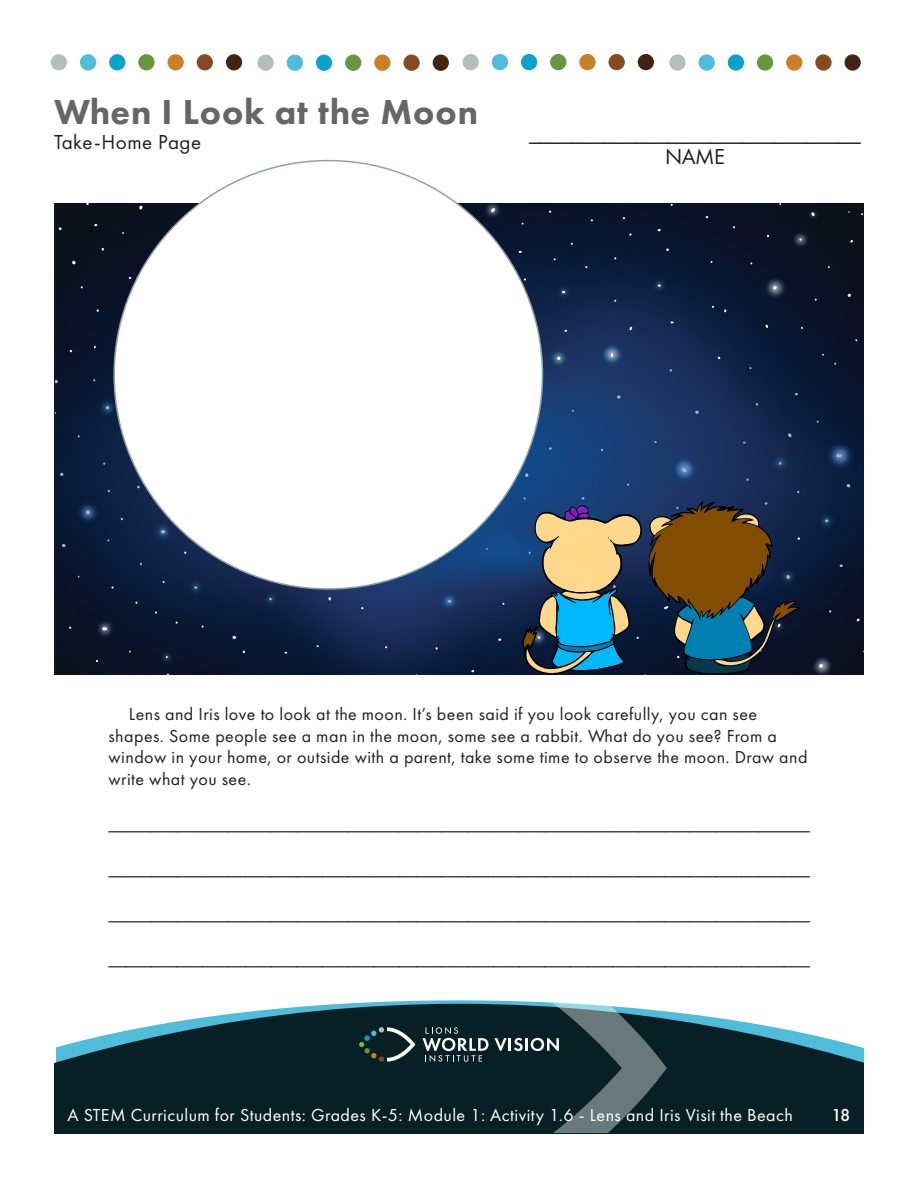
<style>
.page{position:relative;width:918px;height:1188px;background:#fff}
.page>*{position:absolute;margin:0;border:0;box-sizing:border-box;transform-origin:0 0}
.BODY{font:800 36px "Futura PT";letter-spacing:.025em;color:#666}
.BODY-2{font:22.5px "Futura PT";color:#231f20}
.BODY-3{font:21px "Futura PT";letter-spacing:.025em;color:#231f20}
.BODY-4{font:18px/21.6px "Futura PT";letter-spacing:.025em;color:#231f20}
.BODY-5{font:18px "Futura PT";letter-spacing:.025em;color:#fff}
.BODY-6{font:500 18px "Futura PT";color:#fff}
</style>
<div class="page">
<img style="left:55px;top:203px;width:809px;height:472px">
<svg style="left:54px;top:1004px;width:810px;height:130px;background:#304c52"></svg>
<div style="left:433px;top:55px;width:16px;height:16px;background:#422412;border-radius:50%"></div>
<div style="left:403px;top:55px;width:17px;height:16px;background:#854a1f;border-radius:50%"></div>
<div style="left:374px;top:55px;width:17px;height:16px;background:#c98029;border-radius:50%"></div>
<div style="left:345px;top:55px;width:16px;height:16px;background:#669640;border-radius:50%"></div>
<div style="left:316px;top:55px;width:16px;height:16px;background:#08a3c9;border-radius:50%"></div>
<div style="left:287px;top:55px;width:16px;height:16px;background:#4fbdd9;border-radius:50%"></div>
<div style="left:258px;top:55px;width:16px;height:16px;background:#b3bfb8;border-radius:50%"></div>
<div style="left:226px;top:54px;width:16px;height:16px;background:#422412;border-radius:50%"></div>
<div style="left:197px;top:54px;width:16px;height:16px;background:#854a1f;border-radius:50%"></div>
<div style="left:168px;top:54px;width:16px;height:16px;background:#c98029;border-radius:50%"></div>
<div style="left:138px;top:54px;width:17px;height:16px;background:#669640;border-radius:50%"></div>
<div style="left:109px;top:54px;width:16px;height:16px;background:#08a3c9;border-radius:50%"></div>
<div style="left:80px;top:54px;width:16px;height:16px;background:#4fbdd9;border-radius:50%"></div>
<div style="left:51px;top:54px;width:16px;height:16px;background:#b3bfb8;border-radius:50%"></div>
<div style="left:845px;top:54px;width:16px;height:17px;background:#422412;border-radius:50%"></div>
<div style="left:815px;top:54px;width:17px;height:17px;background:#854a1f;border-radius:50%"></div>
<div style="left:786px;top:54px;width:16px;height:17px;background:#c98029;border-radius:50%"></div>
<div style="left:757px;top:54px;width:16px;height:17px;background:#669640;border-radius:50%"></div>
<div style="left:728px;top:54px;width:16px;height:17px;background:#08a3c9;border-radius:50%"></div>
<div style="left:699px;top:54px;width:16px;height:17px;background:#4fbdd9;border-radius:50%"></div>
<div style="left:669px;top:54px;width:17px;height:17px;background:#b3bfb8;border-radius:50%"></div>
<div style="left:638px;top:54px;width:16px;height:16px;background:#422412;border-radius:50%"></div>
<div style="left:609px;top:54px;width:16px;height:16px;background:#854a1f;border-radius:50%"></div>
<div style="left:579px;top:54px;width:17px;height:16px;background:#c98029;border-radius:50%"></div>
<div style="left:550px;top:54px;width:16px;height:16px;background:#669640;border-radius:50%"></div>
<div style="left:521px;top:54px;width:16px;height:16px;background:#08a3c9;border-radius:50%"></div>
<div style="left:492px;top:54px;width:16px;height:16px;background:#4fbdd9;border-radius:50%"></div>
<div style="left:463px;top:54px;width:16px;height:16px;background:#b3bfb8;border-radius:50%"></div>
<div style="left:114px;top:161px;width:428px;height:428px;background:#fff;border-radius:50%"></div>
<svg style="left:522px;top:501px;width:278px;height:174px;background:#4a5755"></svg>
<svg style="left:359px;top:1003px;width:308px;height:130px;background:#223a3f"></svg>
<p class="BODY" style="left:54px;top:89px;width:426px">When I Look at the Moon</p>
<p class="BODY-3" style="left:54px;top:129px;width:149px">Take-Home Page</p>
<p class="BODY-2" style="left:529px;top:121px;width:333px">_______________________________</p>
<p class="BODY-2" style="left:665px;top:143px;width:61px">NAME</p>
<p class="BODY-4" style="left:109px;top:703px;width:701px;text-indent:20px">Lens and Iris love to look at the moon. It’s been said if you look carefully, you can see shapes. Some people see a man in the moon, some see a rabbit. What do you see? From a window in your home, or outside with a parent, take some time to observe the moon. Draw and write what you see.</p>
<p class="BODY-4" style="left:109px;top:813px;width:703px">__________________________________________________________________________________</p>
<p class="BODY-4" style="left:109px;top:858px;width:703px">__________________________________________________________________________________</p>
<p class="BODY-4" style="left:109px;top:903px;width:703px">__________________________________________________________________________________</p>
<p class="BODY-4" style="left:109px;top:948px;width:703px">__________________________________________________________________________________</p>
<p class="BODY-5" style="left:68px;top:1104px;width:727px">A STEM Curriculum for Students: Grades K-5: Module 1: Activity 1.6 - Lens and Iris Visit the Beach</p>
<p class="BODY-6" style="left:832px;top:1104px;width:20px">18</p>
</div>
